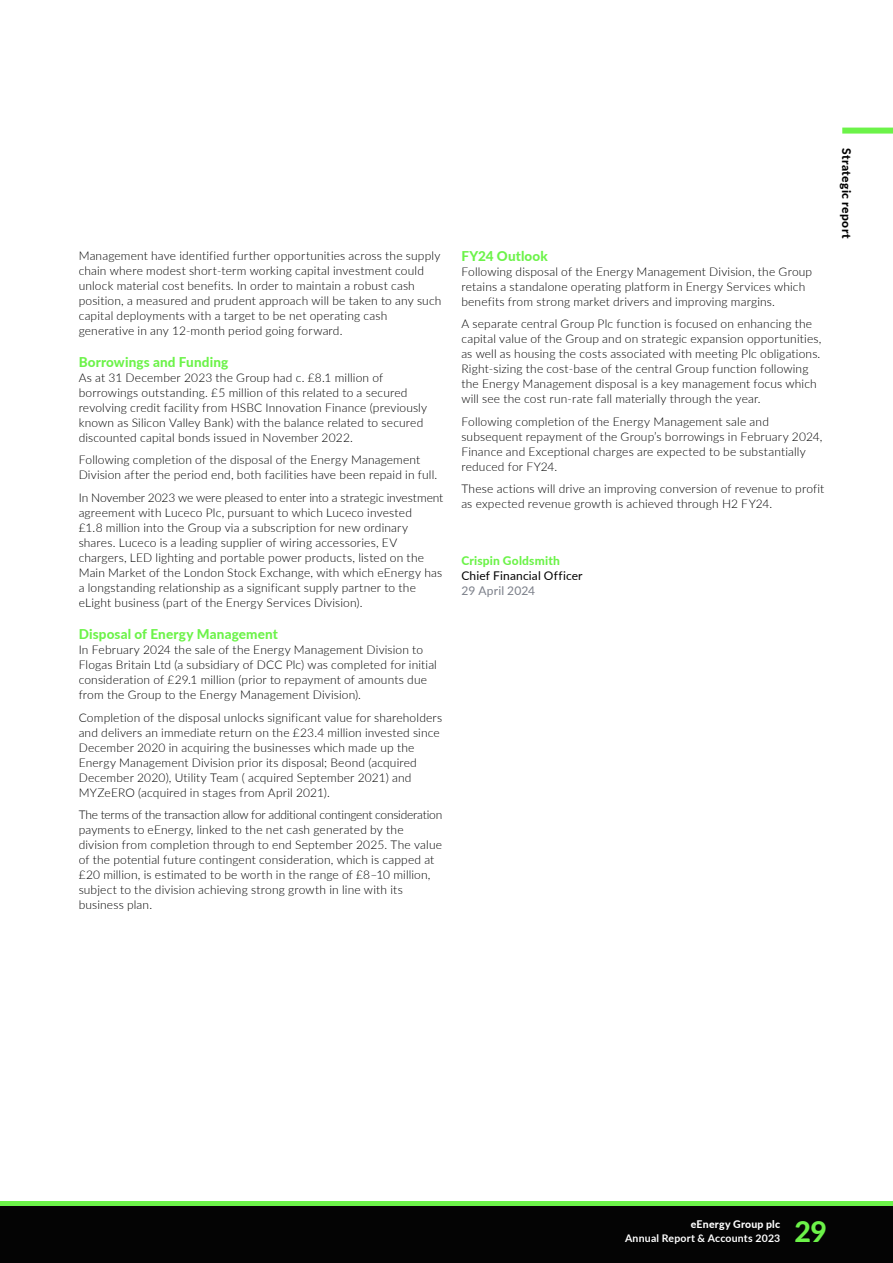
<style>
.page{position:relative;width:893px;height:1263px;background:#fff}
.page>*{position:absolute;margin:0;border:0;box-sizing:border-box;transform-origin:0 0}
.t1{font:900 28.5px "Lato";color:#6cf349}
.t2{font:900 13.5px "Lato";letter-spacing:.01em;color:#6cf349}
.t3{font:300 12px/15px "Lato";letter-spacing:.01em;color:#000}
.t4{font:12px "Lato";letter-spacing:.015em;color:#000}
.t5{font:900 12px "Lato";letter-spacing:.015em;color:#6cf349}
.t6{font:900 12px "Lato";letter-spacing:.035em;color:#000}
.t7{font:12px "Lato";letter-spacing:.01em;color:#7b7f89}
.t8{font:700 10.5px "Lato";letter-spacing:.02em;color:#fff}
.t9{font:900 10.5px "Lato";letter-spacing:.02em;color:#fff}
</style>
<div class="page">
<div style="left:0;top:1205px;width:893px;height:58px;background:#040404"></div>
<hr style="left:0;top:1201px;width:893px;height:4px;background:#6cf349">
<div style="left:842px;top:128px;width:51px;height:6px;background:#6cf349"></div>
<p class="t3" style="left:79px;top:247px;width:364px">Management have identified further opportunities across the supply chain where modest short-term working capital investment could unlock material cost benefits. In order to maintain a robust cash position, a measured and prudent approach will be taken to any such capital deployments with a target to be net operating cash generative in any 12-month period going forward.</p>
<p class="t2" style="left:79px;top:354px;width:151px">Borrowings and Funding</p>
<p class="t3" style="left:79px;top:370px;width:350px">As at 31 December 2023 the Group had c. £8.1 million of borrowings outstanding. £5 million of this related to a secured revolving credit facility from HSBC Innovation Finance (previously known as Silicon Valley Bank) with the balance related to secured discounted capital bonds issued in November 2022.</p>
<p class="t3" style="left:79px;top:452px;width:360px">Following completion of the disposal of the Energy Management<br>Division after the period end, both facilities have been repaid in full.</p>
<p class="t3" style="left:79px;top:490px;width:366px">In November 2023 we were pleased to enter into a strategic investment agreement with Luceco Plc, pursuant to which Luceco invested<br>£1.8 million into the Group via a subscription for new ordinary shares. Luceco is a leading supplier of wiring accessories, EV chargers, LED lighting and portable power products, listed on the Main Market of the London Stock Exchange, with which eEnergy has a longstanding relationship as a significant supply partner to the eLight business (part of the Energy Services Division).</p>
<p class="t2" style="left:79px;top:626px;width:201px">Disposal of Energy Management</p>
<p class="t3" style="left:79px;top:642px;width:360px">In February 2024 the sale of the Energy Management Division to Flogas Britain Ltd (a subsidiary of DCC Plc) was completed for initial consideration of £29.1 million (prior to repayment of amounts due from the Group to the Energy Management Division).</p>
<p class="t3" style="left:79px;top:709px;width:365px">Completion of the disposal unlocks significant value for shareholders and delivers an immediate return on the £23.4 million invested since December 2020 in acquiring the businesses which made up the Energy Management Division prior its disposal; Beond (acquired December 2020), Utility Team ( acquired September 2021) and MYZeERO (acquired in stages from April 2021).</p>
<p class="t3" style="left:79px;top:807px;width:365px">The terms of the transaction allow for additional contingent consideration payments to eEnergy, linked to the net cash generated by the division from completion through to end September 2025. The value of the potential future contingent consideration, which is capped at £20 million, is estimated to be worth in the range of £8–10 million, subject to the division achieving strong growth in line with its business plan.</p>
<p class="t2" style="left:461px;top:248px;width:88px">FY24 Outlook</p>
<p class="t3" style="left:461px;top:264px;width:352px">Following disposal of the Energy Management Division, the Group retains a standalone operating platform in Energy Services which benefits from strong market drivers and improving margins.</p>
<p class="t3" style="left:461px;top:316px;width:362px">A separate central Group Plc function is focused on enhancing the capital value of the Group and on strategic expansion opportunities, as well as housing the costs associated with meeting Plc obligations.<br>Right-sizing the cost-base of the central Group function following the Energy Management disposal is a key management focus which will see the cost run-rate fall materially through the year.</p>
<p class="t3" style="left:461px;top:414px;width:363px">Following completion of the Energy Management sale and subsequent repayment of the Group’s borrowings in February 2024, Finance and Exceptional charges are expected to be substantially reduced for FY24.</p>
<p class="t3" style="left:461px;top:481px;width:365px">These actions will drive an improving conversion of revenue to profit as expected revenue growth is achieved through H2 FY24.</p>
<p class="t6" style="left:854px;top:148px;width:92px;rotate:90deg">Strategic report</p>
<p class="t5" style="left:461px;top:553px;width:100px">Crispin Goldsmith</p>
<p class="t4" style="left:461px;top:568px;width:123px">Chief Financial Officer</p>
<p class="t7" style="left:461px;top:583px;width:75px">29 April 2024</p>
<p class="t9" style="left:691px;top:1218px;width:91px">eEnergy Group plc</p>
<p class="t8" style="left:625px;top:1231px;width:157px">Annual Report &amp; Accounts 2023</p>
<h1 class="t1" style="left:794px;top:1213px;width:34px">29</h1>
</div>
